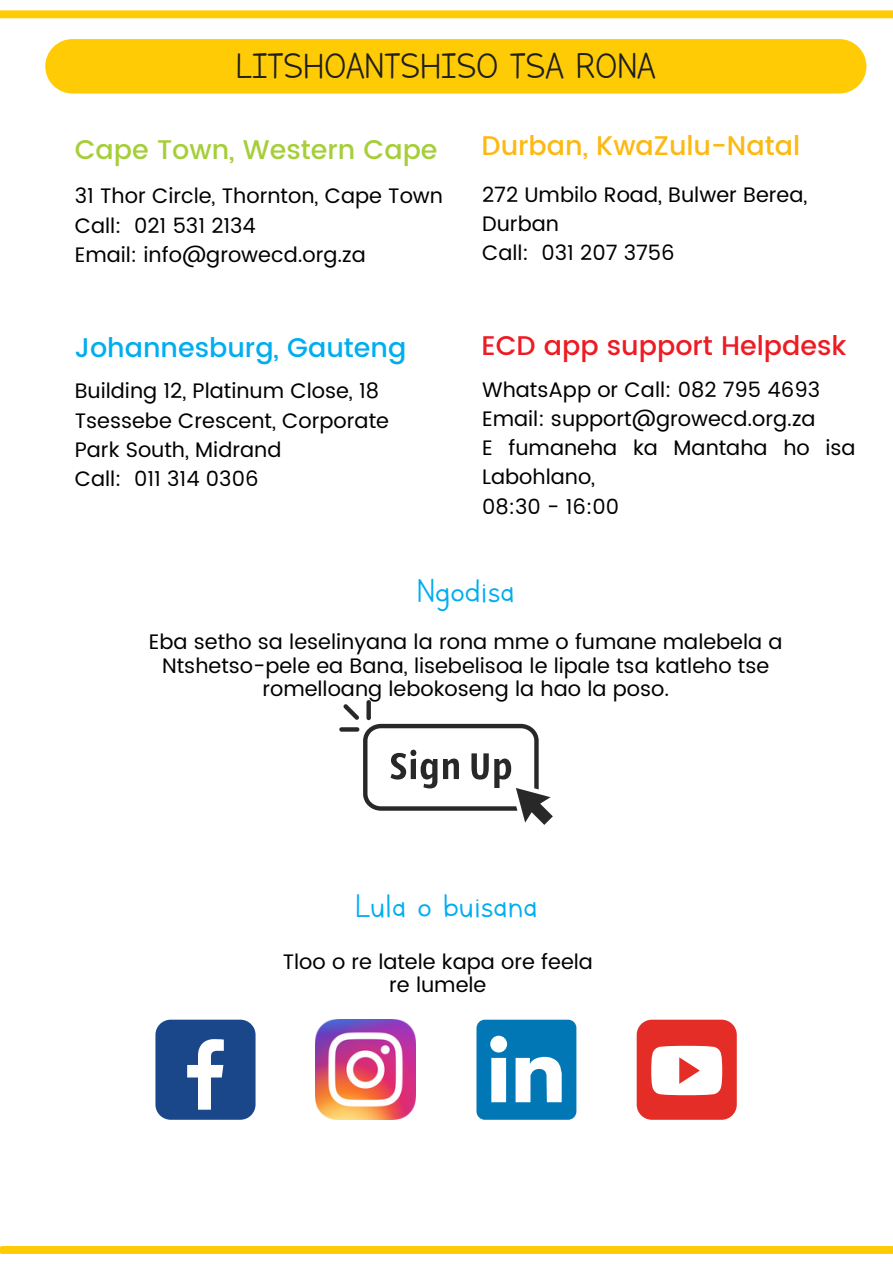
<style>
.page{position:relative;width:893px;height:1264px;background:#fff}
.page>*{position:absolute;margin:0;border:0;box-sizing:border-box;transform-origin:0 0}
.t1{font:42px "Lettersfor Learners";color:#1e1e1e}
.t2{font:39px "Lettersfor Learners";color:#00aeef}
.t3{font:500 27px "Poppins";color:#ed1c24}
.t4{font:500 27px "Poppins";color:#a6ce39}
.t5{font:500 27px "Poppins";color:#fdb913}
.t6{font:500 27px "Poppins";color:#00aeef}
.t7{font:21px/29.2px "Poppins";color:#000}
</style>
<div class="page">
<svg style="left:0;top:10px;width:892px;height:8px;background:#ffcd10"></svg>
<div style="left:0;top:1246px;width:892px;height:7px;background:#ffcb05"></div>
<div style="left:155px;top:1019px;width:100px;height:100px;background:#1a4789;border-radius:15px"></div>
<svg style="left:187px;top:1039px;width:37px;height:70px"></svg>
<img style="left:316px;top:1019px;width:100px;height:100px">
<svg style="left:476px;top:1019px;width:100px;height:100px"></svg>
<div style="left:636px;top:1019px;width:100px;height:100px;background:#e52d27;border-radius:15px"></div>
<svg style="left:651px;top:1045px;width:71px;height:50px;background:#fbe1e0"></svg>
<div style="left:366px;top:700px;width:5px;height:20px;background:#282828;border-radius:2px"></div>
<svg style="left:339px;top:727px;width:20px;height:4px"></svg>
<svg style="left:343px;top:704px;width:210px;height:121px"></svg>
<div style="left:45px;top:39px;width:821px;height:54px;background:#ffcb05;border-radius:27px"></div>
<p class="t1" style="left:236px;top:46px;width:421px">LITSHOANTSHISO TSA RONA</p>
<p class="t4" style="left:75px;top:130px;width:364px">Cape Town, Western Cape</p>
<p class="t5" style="left:481px;top:126px;width:320px">Durban, KwaZulu-Natal</p>
<p class="t7" style="left:75px;top:181px;width:370px">31 Thor Circle, Thornton, Cape Town</p>
<p class="t7" style="left:75px;top:210px;width:183px">Call: 021 531 2134</p>
<p class="t7" style="left:75px;top:240px;width:292px">Email: info@growecd.org.za</p>
<p class="t6" style="left:75px;top:329px;width:333px">Johannesburg, Gauteng</p>
<p class="t7" style="left:75px;top:376px;width:315px">Building 12, Platinum Close, 18<br>Tsessebe Crescent, Corporate<br>Park South, Midrand</p>
<p class="t7" style="left:75px;top:464px;width:185px">Call: 011 314 0306</p>
<p class="t7" style="left:482px;top:180px;width:326px">272 Umbilo Road, Bulwer Berea,<br>Durban</p>
<p class="t7" style="left:482px;top:238px;width:194px">Call: 031 207 3756</p>
<p class="t3" style="left:481px;top:327px;width:366px">ECD app support Helpdesk</p>
<p class="t7" style="left:482px;top:375px;width:339px">WhatsApp or Call: 082 795 4693</p>
<p class="t7" style="left:482px;top:404px;width:335px">Email: support@growecd.org.za</p>
<p class="t7" style="left:482px;top:433px;width:375px">E fumaneha ka Mantaha ho isa<br>Labohlano,</p>
<p class="t7" style="left:482px;top:491px;width:138px">08:30 - 16:00</p>
<p class="t2" style="left:416px;top:573px;width:99px">Ngodisa</p>
<p class="t7" style="left:149px;top:630px;width:635px;line-height:23.5px;text-align:center">Eba setho sa leselinyana la rona mme o fumane malebela a<br>Ntshetso-pele ea Bana, lisebelisoa le lipale tsa katleho tse romelloang lebokoseng la hao la poso.</p>
<p class="t2" style="left:355px;top:888px;width:184px">Lula o buisana</p>
<p class="t7" style="left:283px;top:949px;width:312px;line-height:23.5px;text-align:center">Tloo o re latele kapa ore feela re lumele</p>
</div>
